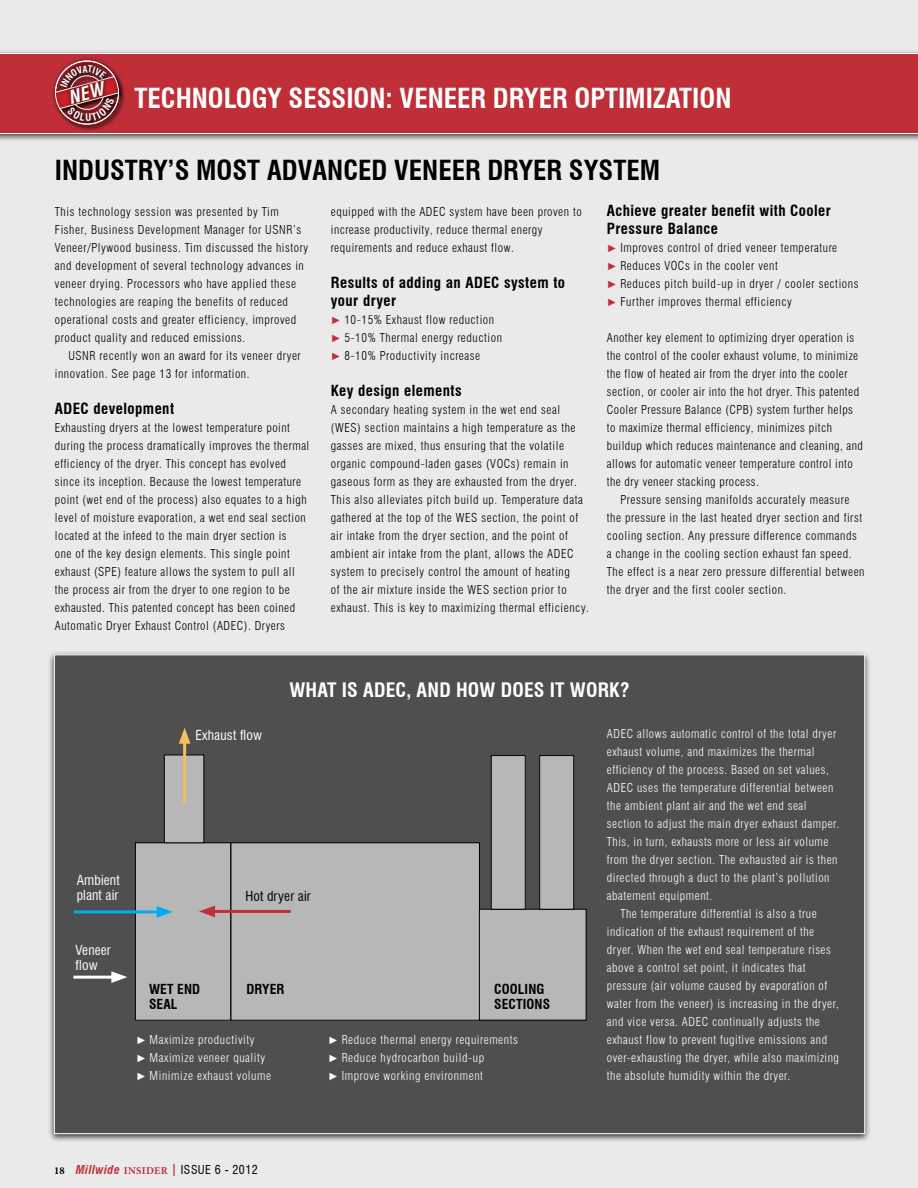
<style>
.page{position:relative;width:918px;height:1188px;background:#ebeaea}
.page>*{position:absolute;margin:0;border:0;box-sizing:border-box;transform-origin:0 0}
.t1{font:700 condensed 27px "Swiss 721 BT";color:#fff}
.t2{font:700 condensed 27px "Swiss 721 BT";color:#000}
.t3{font:700 condensed 19.5px "Swiss 721 BT";letter-spacing:.01em;color:#fff}
.t4{font:700 condensed 15px/18px "Swiss 721 BT";letter-spacing:.03em;color:#000}
.t5{font:condensed 13.5px/15px "Swiss 721 BT";letter-spacing:.01em;color:#fff}
.t6{font:700 condensed 13.5px/15px "Swiss 721 BT";letter-spacing:.01em;color:#000}
.t7{font:condensed 13.5px "Swiss 721 BT";letter-spacing:.01em;color:#000}
.t8{font:300 condensed 12px/18px "Swiss 721 BT";letter-spacing:.05em;color:#000}
.t9{font:300 condensed 12px/18px "Swiss 721 BT";letter-spacing:.045em;color:#fff}
.t10{font:condensed 12px "Swiss 721 BT";letter-spacing:.035em;color:#000}
.s1{font-family:"Arial";font-weight:400;font-stretch:normal;font-size:10.5px;color:#c02f38}
.s2{font-family:"Arial";font-weight:400;font-stretch:normal;font-size:10.5px}
.s3{font-family:"Minion Pro";font-weight:700;font-stretch:normal;font-size:10.5px}
.s4{font-weight:700;font-style:italic;color:#c02f38}
.s5{font-family:"Minion Pro";font-weight:700;font-stretch:normal;font-size:10.5px;color:#c02f38}
.s6{font-weight:700;color:#c02f38}
</style>
<div class="page">
<div style="left:0;top:49px;width:918px;height:93px;background:#000;opacity:.75"></div>
<div style="left:0;top:53px;width:918px;height:81px;background:#c02f38"></div>
<img style="left:49px;top:54px;width:78px;height:79px">
<div style="left:48px;top:650px;width:823px;height:492px;background:#000;opacity:.75"></div>
<div style="left:54px;top:654px;width:811px;height:480px;background:#504f4f;border:1px solid #fff"></div>
<div style="left:231px;top:843px;width:248px;height:177px;background:#b8b7b7"></div>
<div style="left:230px;top:842px;width:250px;height:179px;border:1px solid #000"></div>
<div style="left:135px;top:843px;width:96px;height:177px;background:#b8b7b7"></div>
<div style="left:135px;top:842px;width:96px;height:179px;border:1px solid #000"></div>
<div style="left:164px;top:755px;width:40px;height:88px;background:#b8b7b7"></div>
<div style="left:164px;top:755px;width:40px;height:88px;border:1px solid #000"></div>
<div style="left:479px;top:909px;width:107px;height:111px;background:#b8b7b7"></div>
<div style="left:479px;top:909px;width:108px;height:112px;border:1px solid #000"></div>
<div style="left:491px;top:756px;width:34px;height:153px;background:#b8b7b7"></div>
<div style="left:491px;top:755px;width:35px;height:155px;border:1px solid #000"></div>
<div style="left:540px;top:756px;width:34px;height:153px;background:#b8b7b7"></div>
<div style="left:539px;top:755px;width:35px;height:155px;border:1px solid #000"></div>
<hr style="left:209px;top:910px;width:82px;height:3px;background:#c02f38">
<svg style="left:199px;top:906px;width:16px;height:11px"></svg>
<hr style="left:74px;top:910px;width:88px;height:3px;background:#00aeef">
<svg style="left:157px;top:906px;width:16px;height:12px"></svg>
<hr style="left:183px;top:738px;width:3px;height:65px;background:#f3c160">
<svg style="left:179px;top:728px;width:12px;height:16px"></svg>
<hr style="left:73px;top:976px;width:44px;height:3px;background:#fff">
<svg style="left:111px;top:971px;width:16px;height:12px"></svg>
<svg style="left:55px;top:58px;width:64px;height:69px;background:#8d3237"></svg>
<h1 class="t1" style="left:135px;top:82px;width:118px">TECHNOLOGY</h1>
<h1 class="t1" style="left:289px;top:82px;width:441px">SESSION: veneer dryer optimization</h1>
<h1 class="t2" style="left:55px;top:154px;width:24px">industr</h1>
<h1 class="t2" style="left:153px;top:154px;width:505px">y’s most advanced VENEER DRYER system</h1>
<p class="t8" style="left:55px;top:203px;width:255px">This technology session was presented by Tim Fisher, Business Development Manager for USNR’s Veneer/Plywood business. Tim discussed the history and development of several technology advances in veneer drying. Processors who have applied these technologies are reaping the benefits of reduced operational costs and greater efficiency, improved product quality and reduced emissions.</p>
<p class="t8" style="left:55px;top:347px;width:248px;text-indent:14px">USNR recently won an award for its veneer dryer innovation. See page 13 for information.</p>
<p class="t4" style="left:55px;top:400px;width:121px">ADEC development</p>
<p class="t8" style="left:55px;top:419px;width:256px">Exhausting dryers at the lowest temperature point during the process dramatically improves the thermal efficiency of the dryer. This concept has evolved since its inception. Because the lowest temperature point (wet end of the process) also equates to a high level of moisture evaporation, a wet end seal section located at the infeed to the main dryer section is<br>one of the key design elements. This single point exhaust (SPE) feature allows the system to pull all the process air from the dryer to one region to be exhausted. This patented concept has been coined Automatic Dryer Exhaust Control (ADEC). Dryers</p>
<p class="t8" style="left:331px;top:203px;width:252px">equipped with the ADEC system have been proven to increase productivity, reduce thermal energy requirements and reduce exhaust flow.</p>
<p class="t4" style="left:331px;top:274px;width:236px">Results of adding an ADEC system to your dryer</p>
<p class="t8" style="left:331px;top:311px;width:173px"><span class="s1">►</span> 10-15% Exhaust flow reduction <span class="s1">►</span> 5-10% Thermal energy reduction <span class="s1">►</span> 8-10% Productivity increase</p>
<p class="t4" style="left:331px;top:382px;width:132px">Key design elements</p>
<p class="t8" style="left:331px;top:401px;width:260px">A secondary heating system in the wet end seal (WES) section maintains a high temperature as the gasses are mixed, thus ensuring that the volatile organic compound-laden gases (VOCs) remain in gaseous form as they are exhausted from the dryer.<br>This also alleviates pitch build up. Temperature data gathered at the top of the WES section, the point of air intake from the dryer section, and the point of ambient air intake from the plant, allows the ADEC system to precisely control the amount of heating<br>of the air mixture inside the WES section prior to exhaust. This is key to maximizing thermal efficiency.</p>
<p class="t4" style="left:607px;top:202px;width:226px">Achieve greater benefit with Cooler<br>Pressure Balance</p>
<p class="t8" style="left:607px;top:239px;width:253px"><span class="s1">►</span> Improves control of dried veneer temperature<br><span class="s1">►</span> Reduces VOCs in the cooler vent<br><span class="s1">►</span> Reduces pitch build-up in dryer / cooler sections <span class="s1">►</span> Further improves thermal efficiency</p>
<p class="t8" style="left:607px;top:329px;width:258px">Another key element to optimizing dryer operation is the control of the cooler exhaust volume, to minimize the flow of heated air from the dryer into the cooler section, or cooler air into the hot dryer. This patented Cooler Pressure Balance (CPB) system further helps to maximize thermal efficiency, minimizes pitch buildup which reduces maintenance and cleaning, and allows for automatic veneer temperature control into the dry veneer stacking process.</p>
<p class="t8" style="left:607px;top:491px;width:259px;text-indent:14px">Pressure sensing manifolds accurately measure the pressure in the last heated dryer section and first cooling section. Any pressure difference commands a change in the cooling section exhaust fan speed.<br>The effect is a near zero pressure differential between the dryer and the first cooler section.</p>
<p class="t5" style="left:77px;top:872px;width:45px">Ambient plant air</p>
<p class="t5" style="left:76px;top:942px;width:37px">Veneer flow</p>
<h2 class="t3" style="left:289px;top:679px;width:14px">WHA</h2>
<h2 class="t3" style="left:327px;top:679px;width:143px">T IS ADEC, AND HOW</h2>
<h2 class="t3" style="left:501px;top:679px;width:130px">DOES IT WO RK?</h2>
<p class="t5" style="left:195px;top:728px;width:68px">Exhaust flow</p>
<p class="t9" style="left:607px;top:725px;width:231px">ADEC allows automatic control of the total dryer</p>
<p class="t9" style="left:607px;top:743px;width:209px">exhaust volume, and maximizes the thermal</p>
<p class="t9" style="left:607px;top:761px;width:223px">efficiency of the process. Based on set values,</p>
<p class="t9" style="left:607px;top:779px;width:228px">ADEC uses the temperature differential between</p>
<p class="t9" style="left:607px;top:797px;width:201px">the ambient plant air and the wet end seal</p>
<p class="t9" style="left:607px;top:815px;width:234px">section to adjust the main dryer exhaust damper.</p>
<p class="t9" style="left:607px;top:833px;width:223px">This, in turn, exhausts more or less air volume</p>
<p class="t9" style="left:607px;top:851px;width:232px">from the dryer section. The exhausted air is then</p>
<p class="t9" style="left:607px;top:869px;width:224px">directed through a duct to the plant’s pollution</p>
<p class="t9" style="left:607px;top:887px;width:107px">abatement equipment.</p>
<p class="t9" style="left:620px;top:905px;width:198px">The temperature differential is also a true</p>
<p class="t9" style="left:607px;top:923px;width:209px">indication of the exhaust requirement of the</p>
<p class="t9" style="left:607px;top:941px;width:225px">dryer. When the wet end seal temperature rises</p>
<p class="t9" style="left:607px;top:959px;width:200px">above a control set point, it indicates that</p>
<p class="t9" style="left:607px;top:977px;width:222px">pressure (air volume caused by evaporation of</p>
<p class="t9" style="left:607px;top:995px;width:234px">water from the veneer) is increasing in the dryer,</p>
<p class="t9" style="left:607px;top:1013px;width:214px">and vice versa. ADEC continually adjusts the</p>
<p class="t9" style="left:607px;top:1031px;width:222px">exhaust flow to prevent fugitive emissions and</p>
<p class="t9" style="left:607px;top:1049px;width:234px">over-exhausting the dryer, while also maximizing</p>
<p class="t9" style="left:607px;top:1067px;width:185px">the absolute humidity within the dryer.</p>
<p class="t7" style="left:245px;top:888px;width:67px">Hot dryer air</p>
<p class="t6" style="left:149px;top:981px;width:53px">WET END</p>
<p class="t6" style="left:247px;top:981px;width:39px">DRYER</p>
<p class="t6" style="left:149px;top:996px;width:30px">SEAL</p>
<p class="t6" style="left:494px;top:982px;width:57px">COOLING<br>SECTIONS</p>
<p class="t9" style="left:136px;top:1031px;width:137px"><span class="s2">►</span> Maximize productivity<br><span class="s2">►</span> Maximize veneer quality <span class="s2">►</span> Minimize exhaust volume</p>
<p class="t9" style="left:328px;top:1031px;width:191px"><span class="s2">►</span> Reduce thermal energy requirements <span class="s2">►</span> Reduce hydrocarbon build-up<br><span class="s2">►</span> Improve working environment</p>
<p class="t10" style="left:54px;top:1163px;width:205px"><span class="s3">18</span> <span class="s4">Millwide</span> <span class="s5">INSIDER</span> <span class="s6">|</span> ISSUE 6 - 2012</p>
</div>
